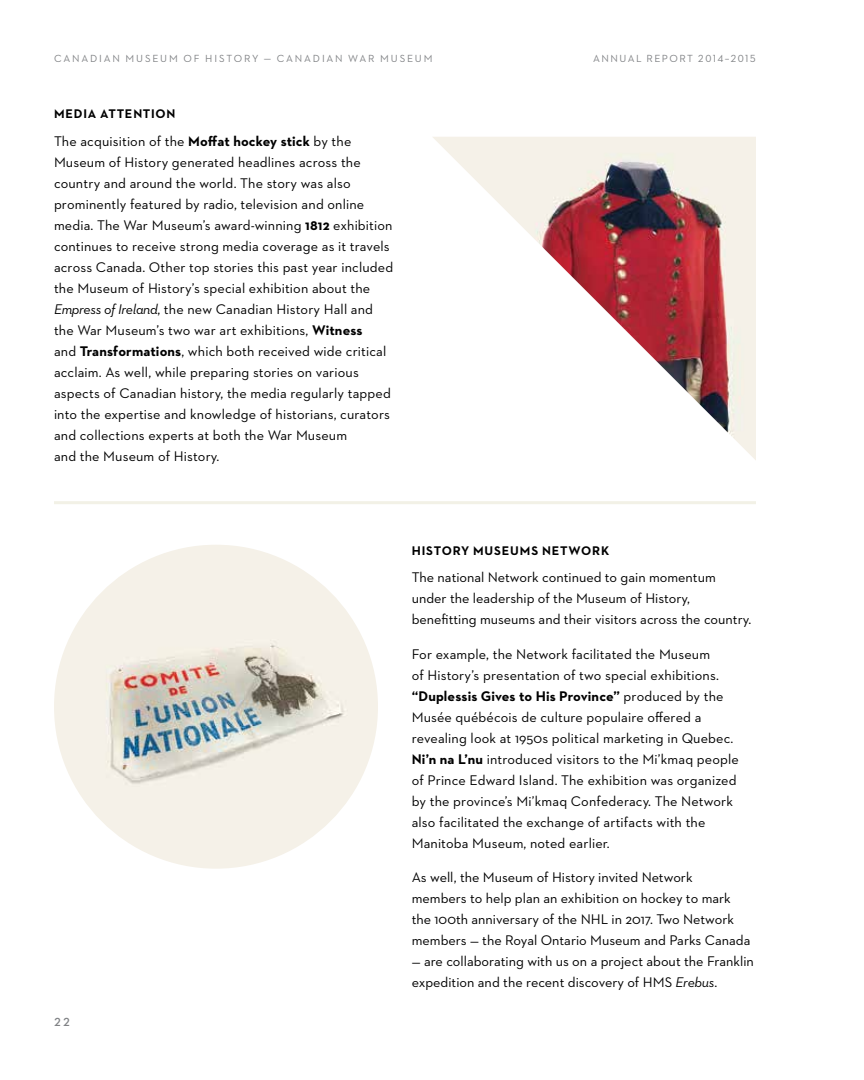
<style>
.page{position:relative;width:864px;height:1080px;background:#fff}
.page>*{position:absolute;margin:0;border:0;box-sizing:border-box;transform-origin:0 0}
.t1{font:14.25px/21px "Neutraface 2 Text";letter-spacing:.01em;color:#000}
.t2{font:700 12.75px "Neutraface 2 Text";letter-spacing:.065em;color:#000}
.t3{font:600 12px "Neutraface 2 Text";color:#808285}
.t4{font:10.5px "Neutraface 2 Text";letter-spacing:.175em;color:#808285}
.t5{font:10.5px "Neutraface 2 Text";letter-spacing:.13em;color:#808285}
.s1{font-weight:700}
.s2{font-style:italic}
</style>
<div class="page">
<hr style="left:54px;top:501px;width:702px;height:3px;background:#f2f1e6">
<img style="left:433px;top:137px;width:323px;height:323px">
<img style="left:54px;top:545px;width:324px;height:324px;border-radius:162px">
<p class="t4" style="left:54px;top:52px;width:380px">CANADIAN MUSEUM OF HISTORY — CANADIAN WAR MUSEUM</p>
<p class="t5" style="left:593px;top:52px;width:164px">ANNUAL REPORT 2014–2015</p>
<p class="t2" style="left:54px;top:105px;width:123px">MEDIA ATTENTION</p>
<p class="t1" style="left:54px;top:130px;width:341px">The acquisition of the <span class="s1">Moffat hockey stick</span> by the Museum of History generated headlines across the country and around the world. The story was also prominently featured by radio, television and online media. The War Museum’s award-winning <span class="s1">1812</span> exhibition continues to receive strong media coverage as it travels across Canada. Other top stories this past year included the Museum of History’s special exhibition about the <span class="s2">Empress of Ireland</span>, the new Canadian History Hall and the War Museum’s two war art exhibitions, <span class="s1">Witness<br></span>and <span class="s1">Transformations</span>, which both received wide critical acclaim. As well, while preparing stories on various aspects of Canadian history, the media regularly tapped into the expertise and knowledge of historians, curators and collections experts at both the War Museum<br>and the Museum of History.</p>
<p class="t3" style="left:54px;top:1014px;width:18px">22</p>
<p class="t2" style="left:412px;top:542px;width:199px">HISTORY MUSEUMS NETWORK</p>
<p class="t1" style="left:412px;top:567px;width:341px">The national Network continued to gain momentum under the leadership of the Museum of History, benefitting museums and their visitors across the country.</p>
<p class="t1" style="left:412px;top:643px;width:329px">For example, the Network facilitated the Museum<br>of History’s presentation of two special exhibitions. <span class="s1">“Duplessis Gives to His Province”</span> produced by the Musée québécois de culture populaire offered a revealing look at 1950s political marketing in Quebec.<br><span class="s1">Ni’n na L’nu</span> introduced visitors to the Mi’kmaq people of Prince Edward Island. The exhibition was organized by the province’s Mi’kmaq Confederacy. The Network also facilitated the exchange of artifacts with the Manitoba Museum, noted earlier.</p>
<p class="t1" style="left:412px;top:867px;width:340px">As well, the Museum of History invited Network members to help plan an exhibition on hockey to mark the 100th anniversary of the NHL in 2017. Two Network members — the Royal Ontario Museum and Parks Canada</p>
<p class="t1" style="left:412px;top:951px;width:344px">— are collaborating with us on a project about the Franklin expedition and the recent discovery of HMS <span class="s2">Erebus</span>.</p>
</div>
